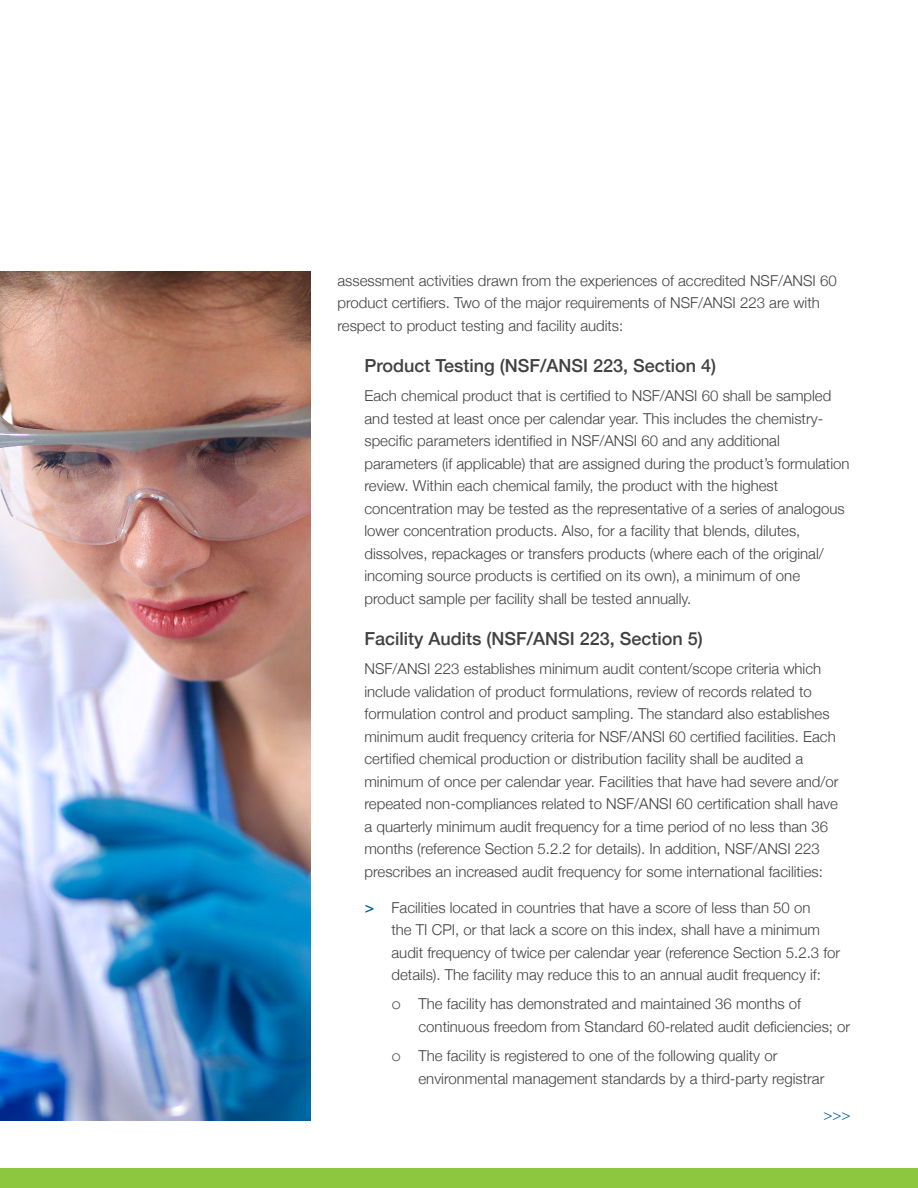
<style>
.page{position:relative;width:918px;height:1188px;background:#fff}
.page>*{position:absolute;margin:0;border:0;box-sizing:border-box;transform-origin:0 0}
.t1{font:500 18px "Helvetica Neue";color:#414042}
.t2{font:300 15px/22.5px "Helvetica Neue";color:#414042}
.t3{font:300 15px "Helvetica Neue";color:#005596}
.s1{font-family:"Futura Std";font-weight:400;font-size:16.5px;color:#005f9e}
.s2{font-family:"Gotham"}
</style>
<div class="page">
<div style="left:0;top:1168px;width:918px;height:20px;background:#8dc63f"></div>
<img style="left:0;top:271px;width:310px;height:849px">
<p class="t2" style="left:338px;top:268px;width:501px">assessment activities drawn from the experiences of accredited NSF/ANSI 60 product certifiers. Two of the major requirements of NSF/ANSI 223 are with respect to product testing and facility audits:</p>
<p class="t1" style="left:364px;top:351px;width:353px">Product Testing (NSF/ANSI 223, Section 4)</p>
<p class="t2" style="left:364px;top:383px;width:487px">Each chemical product that is certified to NSF/ANSI 60 shall be sampled and tested at least once per calendar year. This includes the chemistry&shy;specific parameters identified in NSF/ANSI 60 and any additional parameters (if applicable) that are assigned during the product’s formulation review. Within each chemical family, the product with the highest concentration may be tested as the representative of a series of analogous lower concentration products. Also, for a facility that blends, dilutes, dissolves, repackages or transfers products (where each of the original/ incoming source products is certified on its own), a minimum of one product sample per facility shall be tested annually.</p>
<p class="t1" style="left:364px;top:624px;width:340px">Facility Audits (NSF/ANSI 223, Section 5)</p>
<p class="t2" style="left:364px;top:656px;width:476px">NSF/ANSI 223 establishes minimum audit content/scope criteria which include validation of product formulations, review of records related to formulation control and product sampling. The standard also establishes minimum audit frequency criteria for NSF/ANSI 60 certified facilities. Each certified chemical production or distribution facility shall be audited a minimum of once per calendar year. Facilities that have had severe and/or repeated non-compliances related to NSF/ANSI 60 certification shall have a quarterly minimum audit frequency for a time period of no less than 36 months (reference Section 5.2.2 for details). In addition, NSF/ANSI 223 prescribes an increased audit frequency for some international facilities:</p>
<p class="t2" style="left:392px;top:895px;width:450px;text-indent:-27px"><span class="s1">&gt;</span> Facilities located in countries that have a score of less than 50 on<br>the TI CPI, or that lack a score on this index, shall have a minimum audit frequency of twice per calendar year (reference Section 5.2.3 for details). The facility may reduce this to an annual audit frequency if:</p>
<p class="t2" style="left:418px;top:992px;width:433px;text-indent:-27px"><span class="s2">o</span> The facility has demonstrated and maintained 36 months of continuous freedom from Standard 60-related audit deficiencies; or</p>
<p class="t2" style="left:418px;top:1043px;width:407px;text-indent:-27px"><span class="s2">o</span> The facility is registered to one of the following quality or environmental management standards by a third-party registrar</p>
<p class="t3" style="left:824px;top:1103px;width:28px">&gt;&gt;&gt;</p>
</div>
